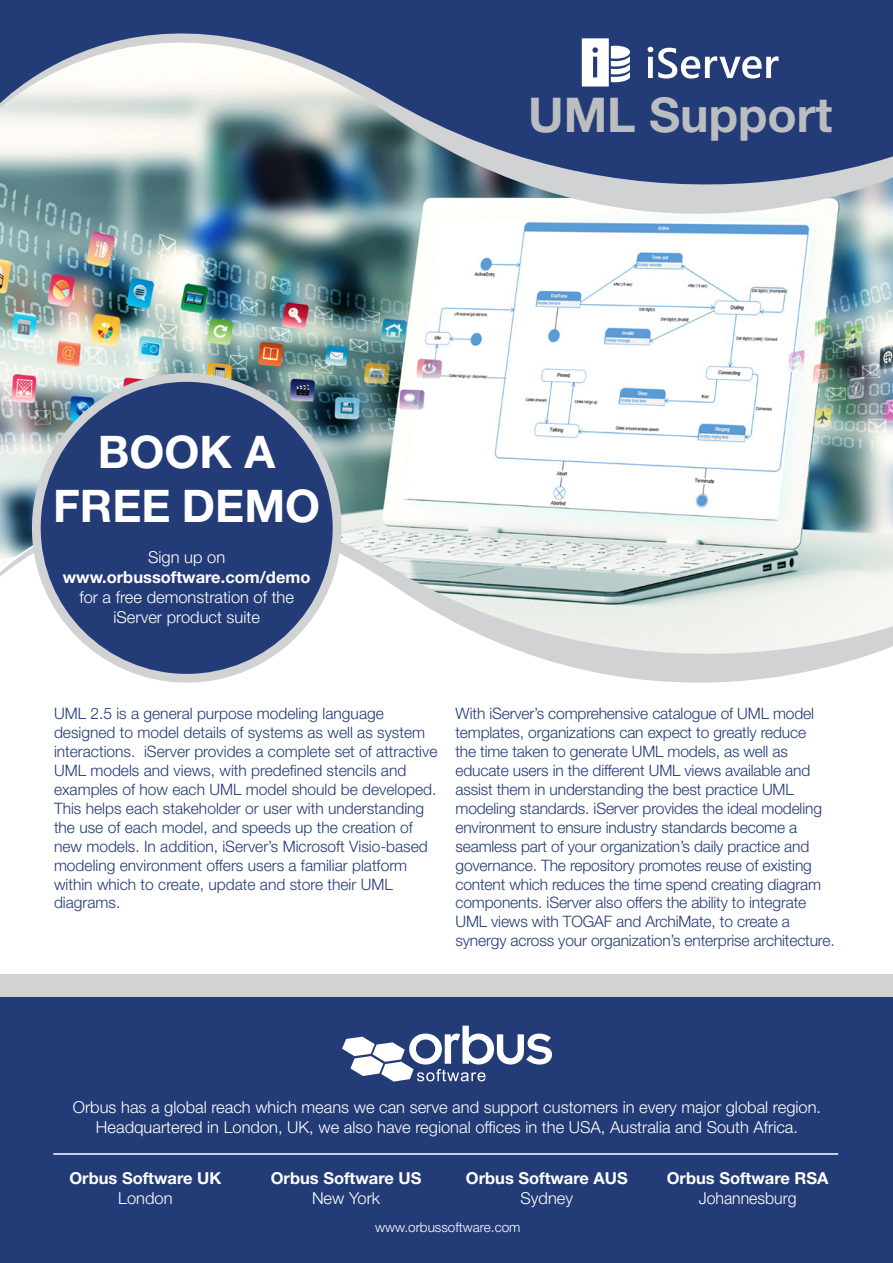
<style>
.page{position:relative;width:893px;height:1263px;background:#fff}
.page>*{position:absolute;margin:0;border:0;box-sizing:border-box;transform-origin:0 0}
.t1{font:700 48px "Helvetica Neue LT Std";color:#bcbdc0}
.t2{font:700 45px/54px "Helvetica Neue LT Std";color:#fff;text-align:center}
.t3{font:300 16.5px/19.8px "Helvetica Neue LT Std";color:#fff;text-align:center}
.t4{font:700 16.5px/19.8px "Helvetica Neue LT Std";color:#fff;text-align:center}
.t5{font:300 15.75px/18.9px "Helvetica Neue LT Std";letter-spacing:-.01em;color:#233b76}
.t6{font:300 13.5px "Helvetica Neue LT Std";color:#fff}
.s1{font-weight:700}
.s2{font-weight:300}
</style>
<div class="page">
<img style="left:0;top:299px;width:893px;height:113px">
<div style="left:0;top:997px;width:893px;height:266px;background:#233b76"></div>
<div style="left:0;top:974px;width:893px;height:23px;background:#d1d2d4"></div>
<img style="left:0;top:257px;width:893px;height:42px">
<svg style="left:0;top:412px;width:893px;height:271px"></svg>
<svg style="left:0;top:0;width:893px;height:257px"></svg>
<div style="left:32px;top:373px;width:309px;height:310px;background:#d1d2d4;border-radius:50%"></div>
<div style="left:41px;top:382px;width:292px;height:292px;background:#233b76;border-radius:50%"></div>
<svg style="left:582px;top:28px;width:196px;height:69px"></svg>
<svg style="left:342px;top:1025px;width:210px;height:56px"></svg>
<hr style="left:53px;top:1153px;width:785px;height:2px;background:#fff">
<p class="t2" style="left:53px;top:424px;width:269px">BOOK A<br>FREE DEMO</p>
<p class="t3" style="left:63px;top:547px;width:249px">Sign up on <span class="s1">www.orbussoftware.com/demo </span>for a free demonstration of the iServer product suite</p>
<p class="t1" style="left:528px;top:85px;width:306px">UML Support</p>
<p class="t5" style="left:54px;top:704px;width:385px">UML 2.5 is a general purpose modeling language designed to model details of systems as well as system interactions. iServer provides a complete set of attractive UML models and views, with predefined stencils and examples of how each UML model should be developed.<br>This helps each stakeholder or user with understanding the use of each model, and speeds up the creation of new models. In addition, iServer’s Microsoft Visio-based modeling environment offers users a familiar platform within which to create, update and store their UML diagrams.</p>
<p class="t5" style="left:455px;top:704px;width:381px">With iServer’s comprehensive catalogue of UML model templates, organizations can expect to greatly reduce<br>the time taken to generate UML models, as well as educate users in the different UML views available and assist them in understanding the best practice UML modeling standards. iServer provides the ideal modeling environment to ensure industry standards become a seamless part of your organization’s daily practice and governance. The repository promotes reuse of existing content which reduces the time spend creating diagram components. iServer also offers the ability to integrate UML views with TOGAF and ArchiMate, to create a synergy across your organization’s enterprise architecture.</p>
<p class="t3" style="left:73px;top:1097px;width:750px">Orbus has a global reach which means we can serve and support customers in every major global region.<br>Headquartered in London, UK, we also have regional offices in the USA, Australia and South Africa.</p>
<p class="t4" style="left:69px;top:1168px;width:153px">Orbus Software UK<br><span class="s2">London</span></p>
<p class="t4" style="left:271px;top:1168px;width:152px">Orbus Software US<br><span class="s2">New York</span></p>
<p class="t4" style="left:466px;top:1168px;width:163px">Orbus Software AUS<br><span class="s2">Sydney</span></p>
<p class="t4" style="left:667px;top:1168px;width:163px">Orbus Software RSA<br><span class="s2">Johannesburg</span></p>
<p class="t6" style="left:375px;top:1219px;width:147px">www.orbussoftware.com</p>
</div>
